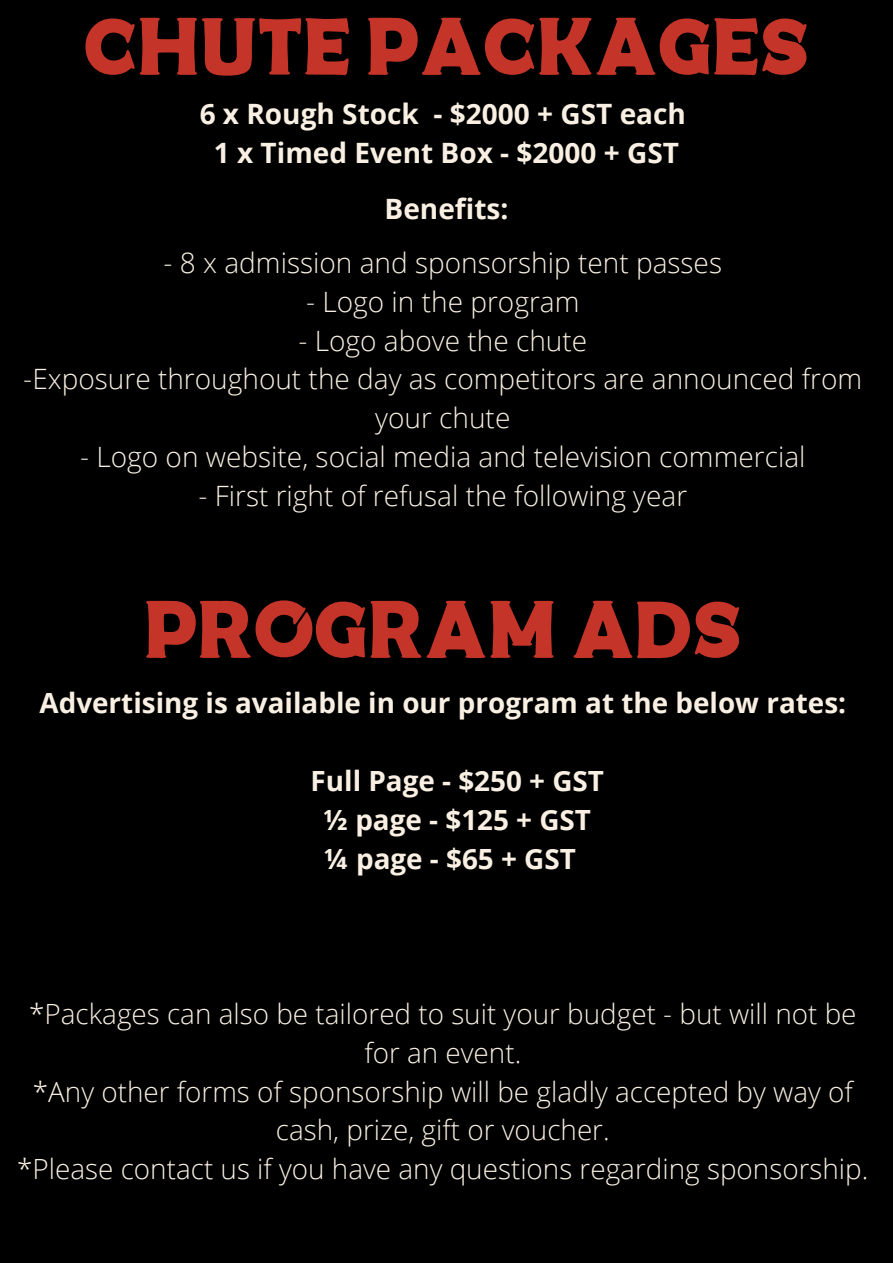
<style>
.page{position:relative;width:893px;height:1263px;background:#000}
.page>*{position:absolute;margin:0;border:0;box-sizing:border-box;transform-origin:0 0}
.t1{font:81px "Western Brother";color:#c43428}
.t2{font:300 28.05px/38.8px "Open Sans";color:#f9f0e3;text-align:center}
.t3{font:700 28.05px "Open Sans";color:#f9f0e3}
.t4{font:300 27.83px/38.8px "Open Sans";color:#f9f0e3;text-align:center}
.t5{font:700 27.83px "Open Sans";color:#f9f0e3}
</style>
<div class="page">
<p class="t1" style="left:84px;top:-8px;width:727px">CHUTE PACKAGES</p>
<p class="t3" style="left:200px;top:94px;width:488px">6 x Rough Stock - $2000 + GST each</p>
<p class="t3" style="left:214px;top:133px;width:467px">1 x Timed Event Box - $2000 + GST</p>
<p class="t3" style="left:384px;top:189px;width:125px">Benefits:</p>
<p class="t2" style="left:164px;top:243px;width:560px">- 8 x admission and sponsorship tent passes</p>
<p class="t2" style="left:306px;top:281px;width:275px">- Logo in the program</p>
<p class="t2" style="left:298px;top:320px;width:290px">- Logo above the chute</p>
<p class="t2" style="left:23px;top:359px;width:840px">-Exposure throughout the day as competitors are announced from your chute</p>
<p class="t2" style="left:80px;top:437px;width:727px">- Logo on website, social media and television commercial</p>
<p class="t2" style="left:198px;top:476px;width:490px">- First right of refusal the following year</p>
<p class="t1" style="left:144px;top:575px;width:599px">PROGRAM ADS</p>
<p class="t5" style="left:39px;top:684px;width:808px">Advertising is available in our program at the below rates:</p>
<p class="t5" style="left:310px;top:761px;width:295px">Full Page - $250 + GST</p>
<p class="t5" style="left:323px;top:800px;width:269px">½ page - $125 + GST</p>
<p class="t5" style="left:324px;top:839px;width:253px">¼ page - $65 + GST</p>
<p class="t4" style="left:29px;top:994px;width:829px">*Packages can also be tailored to suit your budget - but will not be for an event.</p>
<p class="t4" style="left:33px;top:1071px;width:821px">*Any other forms of sponsorship will be gladly accepted by way of cash, prize, gift or voucher.</p>
<p class="t4" style="left:17px;top:1149px;width:852px">*Please contact us if you have any questions regarding sponsorship.</p>
</div>
